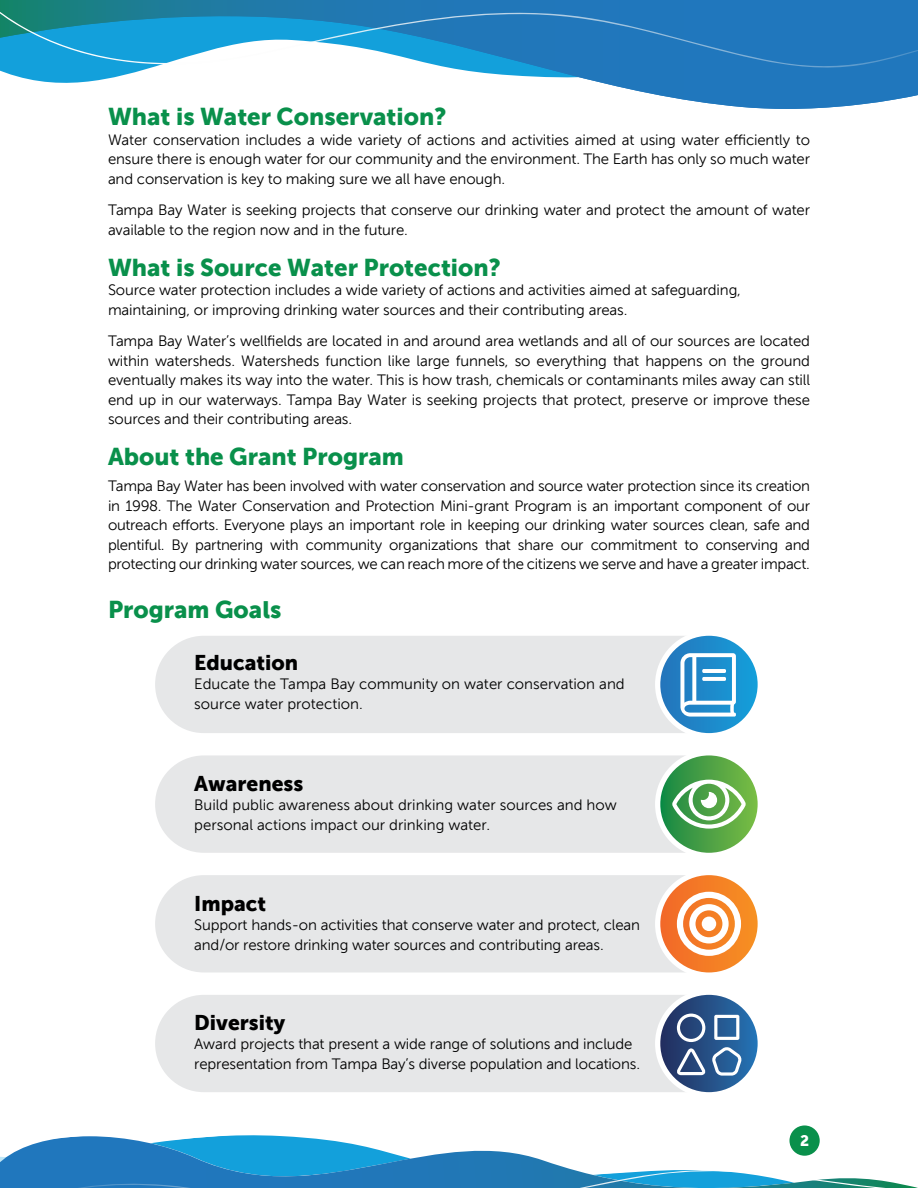
<style>
.page{position:relative;width:918px;height:1188px;background:#fff}
.page>*{position:absolute;margin:0;border:0;box-sizing:border-box;transform-origin:0 0}
.t1{font:24px "Museo Sans 900";color:#09904b}
.t2{font:21px "Museo Sans 900";color:#000}
.t3{font:15px/19.5px "Museo Sans 300";letter-spacing:-.01em;color:#000}
.t4{font:15px "Museo Sans 900";color:#fff}
</style>
<div class="page">
<svg style="left:0;top:1135px;width:918px;height:53px"></svg>
<div style="left:789px;top:1125px;width:31px;height:31px;background:#09904b;border-radius:50%"></div>
<svg style="left:0;top:68px;width:918px;height:41px"></svg>
<svg style="left:0;top:0;width:918px;height:68px;background:#318ec4"></svg>
<div style="left:155px;top:636px;width:603px;height:97px;background:#e6e7e8;border-radius:49px"></div>
<div style="left:155px;top:755px;width:603px;height:98px;background:#e6e7e8;border-radius:49px"></div>
<div style="left:155px;top:875px;width:603px;height:97px;background:#e6e7e8;border-radius:49px"></div>
<div style="left:155px;top:995px;width:603px;height:97px;background:#e6e7e8;border-radius:49px"></div>
<svg style="left:655px;top:635px;width:103px;height:99px"></svg>
<svg style="left:655px;top:755px;width:103px;height:98px"></svg>
<svg style="left:655px;top:875px;width:103px;height:98px"></svg>
<svg style="left:655px;top:994px;width:103px;height:99px"></svg>
<h1 class="t1" style="left:108px;top:103px;width:340px">What is Water Conservation?</h1>
<p class="t3" style="left:108px;top:130px;width:704px;text-align:justify">Water conservation includes a wide variety of actions and activities aimed at using water efficiently to ensure there is enough water for our community and the environment. The Earth has only so much water and conservation is key to making sure we all have enough.</p>
<p class="t3" style="left:108px;top:200px;width:704px">Tampa Bay Water is seeking projects that conserve our drinking water and protect the amount of water available to the region now and in the future.</p>
<h1 class="t1" style="left:108px;top:254px;width:394px">What is Source Water Protection?</h1>
<p class="t3" style="left:108px;top:280px;width:634px">Source water protection includes a wide variety of actions and activities aimed at safeguarding, maintaining, or improving drinking water sources and their contributing areas.</p>
<p class="t3" style="left:108px;top:331px;width:704px;text-align:justify">Tampa Bay Water’s wellfields are located in and around area wetlands and all of our sources are located within watersheds. Watersheds function like large funnels, so everything that happens on the ground eventually makes its way into the water. This is how trash, chemicals or contaminants miles away can still end up in our waterways. Tampa Bay Water is seeking projects that protect, preserve or improve these sources and their contributing areas.</p>
<h1 class="t1" style="left:108px;top:443px;width:297px">About the Grant Program</h1>
<p class="t3" style="left:108px;top:476px;width:704px;text-align:justify">Tampa Bay Water has been involved with water conservation and source water protection since its creation in 1998. The Water Conservation and Protection Mini-grant Program is an important component of our outreach efforts. Everyone plays an important role in keeping our drinking water sources clean, safe and plentiful. By partnering with community organizations that share our commitment to conserving and protecting our drinking water sources, we can reach more of the citizens we serve and have a greater impact.</p>
<h1 class="t1" style="left:108px;top:596px;width:175px">Program Goals</h1>
<h2 class="t2" style="left:194px;top:650px;width:106px">Education</h2>
<p class="t3" style="left:194px;top:674px;width:432px">Educate the Tampa Bay community on water conservation and source water protection.</p>
<h2 class="t2" style="left:194px;top:771px;width:111px">Awareness</h2>
<p class="t3" style="left:194px;top:795px;width:424px">Build public awareness about drinking water sources and how personal actions impact our drinking water.</p>
<h2 class="t2" style="left:194px;top:891px;width:73px">Impact</h2>
<p class="t3" style="left:194px;top:915px;width:447px">Support hands-on activities that conserve water and protect, clean and/or restore drinking water sources and contributing areas.</p>
<h2 class="t2" style="left:194px;top:1010px;width:93px">Diversity</h2>
<p class="t3" style="left:194px;top:1034px;width:447px">Award projects that present a wide range of solutions and include representation from Tampa Bay’s diverse population and locations.</p>
<p class="t4" style="left:800px;top:1132px;width:11px">2</p>
</div>
